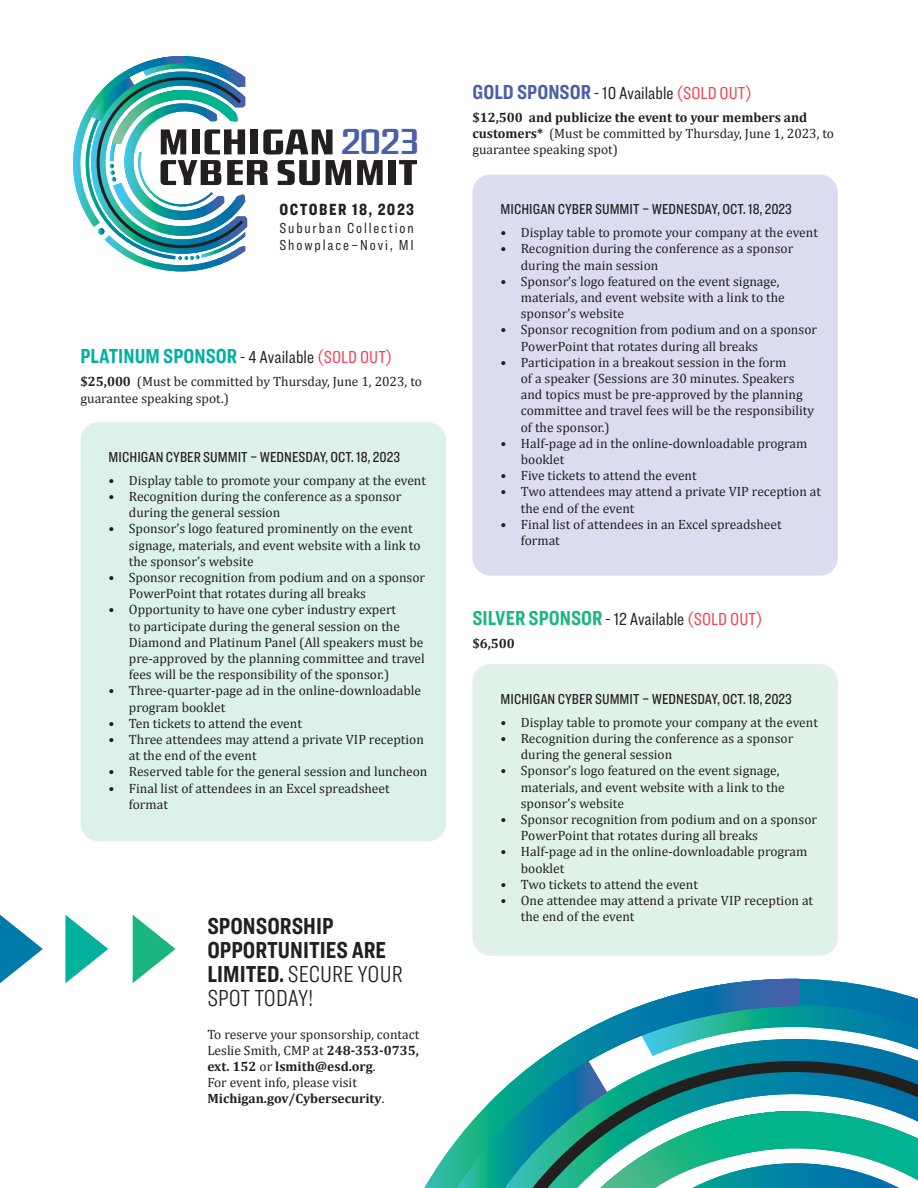
<style>
.page{position:relative;width:918px;height:1188px;background:#fff}
.page>*{position:absolute;margin:0;border:0;box-sizing:border-box;transform-origin:0 0}
.t1{font:39.15px "District TF";color:#4b5eaa}
.t2{font:700 24px/24px "Ringside Compressed";letter-spacing:.005em;color:#231f20}
.t3{font:700 21px "Ringside Compressed";letter-spacing:.005em;color:#00b19d}
.t4{font:700 21px "Ringside Compressed";letter-spacing:.005em;color:#1bb680}
.t5{font:18px "Ringside Compressed";letter-spacing:.005em;color:#231f20}
.t6{font:900 16.8px "Ringside Compressed";letter-spacing:.09em;color:#231f20}
.t7{font:500 15px "Ringside Compressed";letter-spacing:.005em;color:#231f20}
.t8{font:15px/17.1px "Ringside Compressed";letter-spacing:.125em;color:#231f20}
.t9{font:13.5px/16.2px "Cambria";color:#231f20}
.t10{font:700 13.5px "Cambria";color:#231f20}
.s1{font-weight:400;font-size:18px;color:#231f20}
.s2{font-weight:400;font-size:18px;color:#ef4354}
.s3{font-weight:700}
.s4{font-weight:300}
.s5{font-weight:700;font-size:21px;color:#4b5eaa}
.s6{color:#ef4354}
</style>
<div class="page">
<svg style="left:799px;top:979px;width:119px;height:27px"></svg>
<svg style="left:424px;top:979px;width:375px;height:209px"></svg>
<svg style="left:457px;top:1006px;width:461px;height:182px"></svg>
<svg style="left:0;top:915px;width:43px;height:68px"></svg>
<svg style="left:65px;top:915px;width:43px;height:68px"></svg>
<svg style="left:133px;top:915px;width:43px;height:68px"></svg>
<div style="left:81px;top:422px;width:365px;height:419px;background:#dcf0ec;border-radius:18px"></div>
<div style="left:472px;top:175px;width:366px;height:401px;background:#dbdcef;border-radius:18px"></div>
<div style="left:472px;top:664px;width:366px;height:292px;background:#e0f1e7;border-radius:18px"></div>
<svg style="left:357px;top:160px;width:26px;height:25px"></svg>
<div style="left:389px;top:160px;width:7px;height:25px;background:#231f20"></div>
<svg style="left:399px;top:160px;width:18px;height:25px"></svg>
<svg style="left:73px;top:56px;width:278px;height:215px"></svg>
<h1 class="t1" style="left:340px;top:118px;width:81px">2023</h1>
<p class="t6" style="left:279px;top:198px;width:136px">OCTOBER 18, 2023</p>
<p class="t8" style="left:279px;top:219px;width:136px">Suburban Collection<br>Showplace–Novi, MI</p>
<h3 class="t3" style="left:81px;top:342px;width:314px">PLATINUM SPONSOR <span class="s1">- 4 Available</span> <span class="s2">(SOLD OUT)</span></h3>
<p class="t9" style="left:81px;top:374px;width:343px"><span class="s3">$25,000</span> (Must be committed by Thursday, June 1, 2023, to guarantee speaking spot.)</p>
<p class="t7" style="left:109px;top:447px;width:293px">MICHIGAN CYBER SUMMIT – WEDNESDAY, OCT. 18, 2023</p>
<p class="t9" style="left:109px;top:472px;width:319px">• Display table to promote your company at the event</p>
<p class="t9" style="left:129px;top:488px;width:274px;text-indent:-20px">• Recognition during the conference as a sponsor during the general session</p>
<p class="t9" style="left:129px;top:521px;width:293px;text-indent:-20px">• Sponsor’s logo featured prominently on the event signage, materials, and event website with a link to the sponsor’s website</p>
<p class="t9" style="left:129px;top:569px;width:298px;text-indent:-20px">• Sponsor recognition from podium and on a sponsor<br>PowerPoint that rotates during all breaks</p>
<p class="t9" style="left:129px;top:602px;width:297px;text-indent:-20px">• Opportunity to have one cyber industry expert<br>to participate during the general session on the Diamond and Platinum Panel (All speakers must be pre-approved by the planning committee and travel fees will be the responsibility of the sponsor.)</p>
<p class="t9" style="left:129px;top:683px;width:294px;text-indent:-20px">• Three-quarter-page ad in the online-downloadable program booklet</p>
<p class="t9" style="left:109px;top:715px;width:195px">• Ten tickets to attend the event</p>
<p class="t9" style="left:129px;top:731px;width:297px;text-indent:-20px">• Three attendees may attend a private VIP reception at the end of the event</p>
<p class="t9" style="left:109px;top:764px;width:320px">• Reserved table for the general session and luncheon</p>
<p class="t9" style="left:129px;top:780px;width:262px;text-indent:-20px">• Final list of attendees in an Excel spreadsheet format</p>
<h2 class="t2" style="left:207px;top:913px;width:197px">SPONSORSHIP<br>OPPORTUNITIES ARE<br>LIMITED. <span class="s4">SECURE YOUR<br>SPOT TODAY!</span></h2>
<p class="t9" style="left:207px;top:1026px;width:213px">To reserve your sponsorship, contact<br>Leslie Smith, CMP at <span class="s3">248-353-0735, ext. 152</span> or <span class="s3">lsmith@esd.org</span>.<br>For event info, please visit<br><span class="s3">Michigan.gov/Cybersecurity</span>.</p>
<h3 class="t5" style="left:472px;top:81px;width:281px"><span class="s5">GOLD SPONSOR</span> - 10 Available <span class="s6">(SOLD OUT)</span></h3>
<p class="t9" style="left:472px;top:109px;width:363px"><span class="s3">$12,500 and publicize the event to your members and customers*</span> (Must be committed by Thursday, June 1, 2023, to guarantee speaking spot)</p>
<p class="t7" style="left:501px;top:199px;width:293px">MICHIGAN CYBER SUMMIT – WEDNESDAY, OCT. 18, 2023</p>
<p class="t9" style="left:501px;top:225px;width:319px">• Display table to promote your company at the event</p>
<p class="t9" style="left:521px;top:241px;width:274px;text-indent:-20px">• Recognition during the conference as a sponsor during the main session</p>
<p class="t9" style="left:521px;top:273px;width:266px;text-indent:-20px">• Sponsor’s logo featured on the event signage, materials, and event website with a link to the sponsor’s website</p>
<p class="t9" style="left:521px;top:322px;width:298px;text-indent:-20px">• Sponsor recognition from podium and on a sponsor<br>PowerPoint that rotates during all breaks</p>
<p class="t9" style="left:521px;top:354px;width:295px;text-indent:-20px">• Participation in a breakout session in the form<br>of a speaker (Sessions are 30 minutes. Speakers and topics must be pre-approved by the planning committee and travel fees will be the responsibility of the sponsor.)</p>
<p class="t9" style="left:521px;top:435px;width:288px;text-indent:-20px">• Half-page ad in the online-downloadable program booklet</p>
<p class="t9" style="left:501px;top:468px;width:198px">• Five tickets to attend the event</p>
<p class="t9" style="left:521px;top:484px;width:302px;text-indent:-20px">• Two attendees may attend a private VIP reception at the end of the event</p>
<p class="t9" style="left:521px;top:516px;width:262px;text-indent:-20px">• Final list of attendees in an Excel spreadsheet format</p>
<h3 class="t4" style="left:472px;top:603px;width:292px">SILVER SPONSOR <span class="s1">- 12 Available</span> <span class="s2">(SOLD OUT)</span></h3>
<p class="t10" style="left:472px;top:635px;width:44px">$6,500</p>
<p class="t7" style="left:501px;top:689px;width:293px">MICHIGAN CYBER SUMMIT – WEDNESDAY, OCT. 18, 2023</p>
<p class="t9" style="left:501px;top:714px;width:319px">• Display table to promote your company at the event</p>
<p class="t9" style="left:521px;top:730px;width:274px;text-indent:-20px">• Recognition during the conference as a sponsor during the general session</p>
<p class="t9" style="left:521px;top:763px;width:266px;text-indent:-20px">• Sponsor’s logo featured on the event signage, materials, and event website with a link to the sponsor’s website</p>
<p class="t9" style="left:521px;top:811px;width:298px;text-indent:-20px">• Sponsor recognition from podium and on a sponsor<br>PowerPoint that rotates during all breaks</p>
<p class="t9" style="left:521px;top:844px;width:288px;text-indent:-20px">• Half-page ad in the online-downloadable program booklet</p>
<p class="t9" style="left:501px;top:876px;width:199px">• Two tickets to attend the event</p>
<p class="t9" style="left:521px;top:892px;width:294px;text-indent:-20px">• One attendee may attend a private VIP reception at the end of the event</p>
</div>
